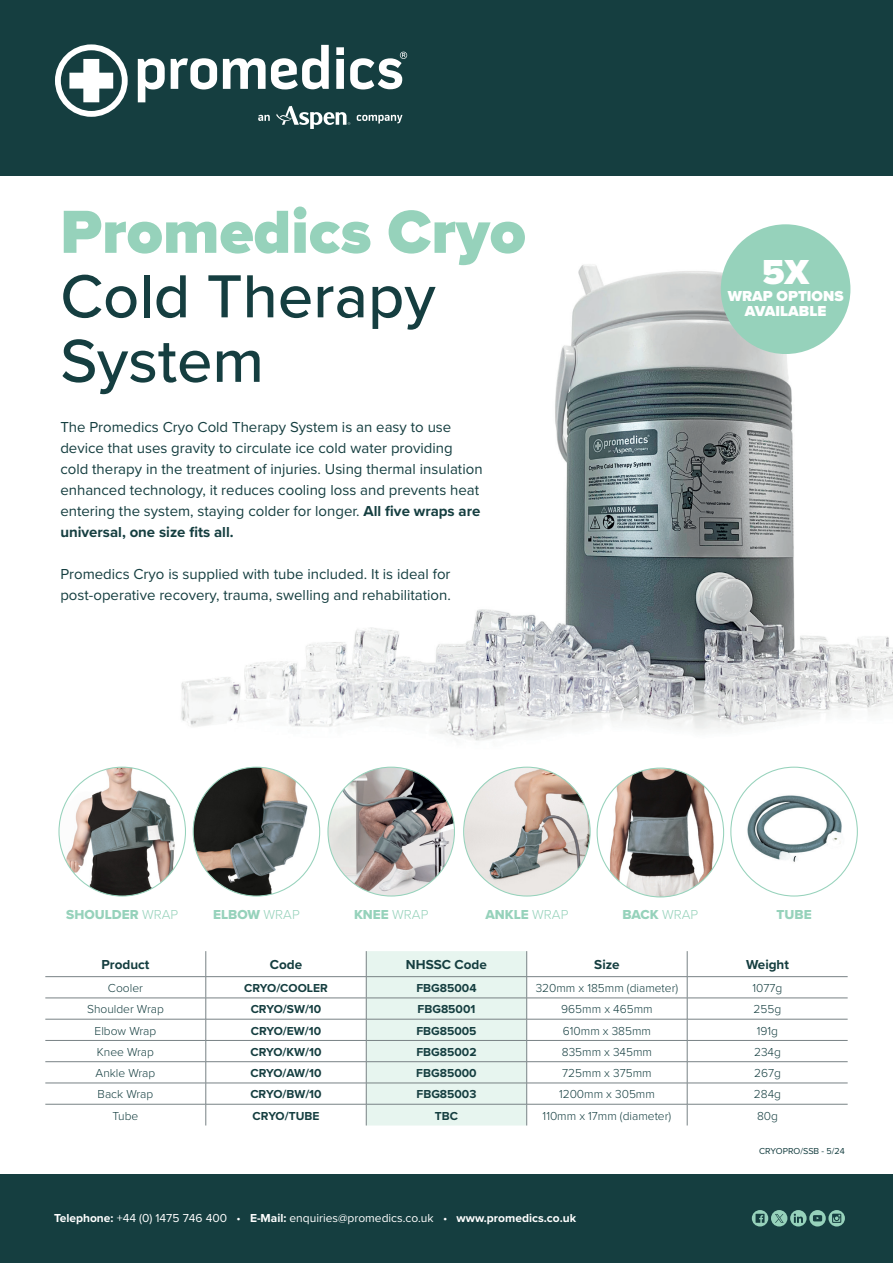
<style>
.page{position:relative;width:893px;height:1263px;background:#fff}
.page>*{position:absolute;margin:0;border:0;box-sizing:border-box;transform-origin:0 0}
.product_Name{font:900 63px/64.5px "Proxima Nova";color:#96d2bb}
.product_Name-2{font:500 63px "Proxima Nova";color:#153e40}
.product-code{font:900 36px "Proxima Nova";color:#fff}
.product-code-2{font:15px/21px "Proxima Nova";color:#153e40}
.product-code-3{font:900 15px "Proxima Nova";color:#fff}
.product-code-4{font:13.5px "Proxima Nova Extrabld";color:#96d2bb}
.Table_Header_Text{font:700 13.5px "Proxima Nova";color:#153e40}
.Table_Body_Bold_Text{font:700 12px "Proxima Nova";color:#153e40}
.Table_Body_Bold_Text-2{font:300 12px "Proxima Nova";color:#153e40}
.Table_Body_Text{font:300 12px "Proxima Nova";color:#153e40}
.product_Name-3{font:12px "Proxima Nova";color:#fff}
.product_Name-4{font:9px "Proxima Nova";color:#153e40}
.s1{font-weight:500;color:#153e40}
.s2{font-weight:700}
.s3{font-family:"Proxima Nova";font-weight:300}
</style>
<div class="page">
<img style="left:181px;top:224px;width:712px;height:517px">
<div style="left:721px;top:224px;width:129px;height:130px;background:#96d2bb;border-radius:50%"></div>
<img style="left:60px;top:767px;width:125px;height:129px">
<img style="left:193px;top:767px;width:127px;height:129px">
<img style="left:329px;top:767px;width:125px;height:129px">
<img style="left:464px;top:767px;width:126px;height:129px">
<img style="left:731px;top:767px;width:126px;height:129px">
<img style="left:597px;top:769px;width:127px;height:128px">
<div style="left:0;top:1174px;width:893px;height:89px;background:#153e40"></div>
<svg style="left:809px;top:1210px;width:17px;height:16px"></svg>
<svg style="left:813px;top:1215px;width:9px;height:6px"></svg>
<div style="left:771px;top:1210px;width:16px;height:16px;background:#96d2bb;border-radius:50%"></div>
<svg style="left:790px;top:1210px;width:17px;height:16px"></svg>
<svg style="left:794px;top:1213px;width:9px;height:10px"></svg>
<svg style="left:828px;top:1210px;width:17px;height:16px"></svg>
<svg style="left:832px;top:1214px;width:9px;height:9px"></svg>
<svg style="left:752px;top:1210px;width:16px;height:16px"></svg>
<svg style="left:755px;top:1214px;width:9px;height:9px"></svg>
<svg style="left:775px;top:1214px;width:9px;height:9px"></svg>
<div style="left:0;top:0;width:893px;height:175px;background:#153e40"></div>
<svg style="left:336px;top:47px;width:8px;height:42px"></svg>
<svg style="left:138px;top:58px;width:27px;height:44px"></svg>
<svg style="left:171px;top:58px;width:46px;height:31px"></svg>
<svg style="left:55px;top:44px;width:73px;height:73px"></svg>
<svg style="left:223px;top:45px;width:106px;height:44px"></svg>
<svg style="left:350px;top:52px;width:57px;height:37px"></svg>
<svg style="left:276px;top:106px;width:74px;height:23px"></svg>
<svg style="left:258px;top:115px;width:12px;height:6px"></svg>
<svg style="left:357px;top:115px;width:45px;height:9px"></svg>
<hr style="left:45px;top:976px;width:161px;height:1px;background:#788285">
<hr style="left:206px;top:976px;width:160px;height:1px;background:#788285">
<hr style="left:527px;top:976px;width:160px;height:1px;background:#788285">
<hr style="left:687px;top:976px;width:161px;height:1px;background:#788285">
<hr style="left:45px;top:998px;width:161px;height:1px;background:#788285">
<hr style="left:206px;top:998px;width:160px;height:1px;background:#788285">
<hr style="left:527px;top:998px;width:160px;height:1px;background:#788285">
<hr style="left:687px;top:998px;width:161px;height:1px;background:#788285">
<hr style="left:45px;top:1019px;width:161px;height:1px;background:#788285">
<hr style="left:206px;top:1019px;width:160px;height:1px;background:#788285">
<hr style="left:527px;top:1019px;width:160px;height:1px;background:#788285">
<hr style="left:687px;top:1019px;width:161px;height:1px;background:#788285">
<hr style="left:206px;top:1040px;width:160px;height:1px;background:#788285">
<hr style="left:527px;top:1040px;width:160px;height:1px;background:#788285">
<hr style="left:206px;top:1061px;width:160px;height:1px;background:#788285">
<hr style="left:527px;top:1061px;width:160px;height:1px;background:#788285">
<hr style="left:206px;top:1083px;width:160px;height:1px;background:#788285">
<hr style="left:527px;top:1083px;width:160px;height:1px;background:#788285">
<hr style="left:45px;top:1040px;width:161px;height:1px;background:#788285">
<hr style="left:687px;top:1040px;width:161px;height:1px;background:#788285">
<hr style="left:45px;top:1061px;width:161px;height:1px;background:#788285">
<hr style="left:687px;top:1061px;width:161px;height:1px;background:#788285">
<hr style="left:45px;top:1083px;width:161px;height:1px;background:#788285">
<hr style="left:687px;top:1083px;width:161px;height:1px;background:#788285">
<hr style="left:45px;top:1104px;width:161px;height:1px;background:#788285">
<hr style="left:206px;top:1104px;width:160px;height:1px;background:#788285">
<svg style="left:206px;top:951px;width:1px;height:174px"></svg>
<hr style="left:527px;top:1104px;width:160px;height:1px;background:#788285">
<svg style="left:366px;top:951px;width:161px;height:174px;background:#dfece7"></svg>
<hr style="left:687px;top:1104px;width:161px;height:1px;background:#788285">
<svg style="left:687px;top:951px;width:1px;height:174px"></svg>
<p class="product_Name" style="left:60px;top:199px;width:467px">Promedics Cryo<br><span class="s1">Cold Therapy</span></p>
<p class="product_Name-2" style="left:60px;top:314px;width:205px">System</p>
<p class="product-code-2" style="left:60px;top:416px;width:424px">The Promedics Cryo Cold Therapy System is an easy to use device that uses gravity to circulate ice cold water providing cold therapy in the treatment of injuries. Using thermal insulation enhanced technology, it reduces cooling loss and prevents heat entering the system, staying colder for longer. <span class="s2">All five wraps are universal, one size fits all.</span></p>
<p class="product-code-2" style="left:60px;top:563px;width:392px">Promedics Cryo is supplied with tube included. It is ideal for</p>
<p class="product-code-2" style="left:60px;top:584px;width:392px">post-operative recovery, trauma, swelling and rehabilitation.</p>
<p class="product-code" style="left:762px;top:246px;width:49px">5X</p>
<p class="product-code-3" style="left:728px;top:285px;width:117px">WRAP OPTIONS</p>
<p class="product-code-3" style="left:745px;top:300px;width:83px">AVAILABLE</p>
<p class="product-code-4" style="left:66px;top:904px;width:113px">SHOULDER <span class="s3">WRAP</span></p>
<p class="product-code-4" style="left:213px;top:904px;width:88px">ELBOW <span class="s3">WRAP</span></p>
<p class="product-code-4" style="left:354px;top:904px;width:76px">KNEE <span class="s3">WRAP</span></p>
<p class="product-code-4" style="left:485px;top:904px;width:84px">ANKLE <span class="s3">WRAP</span></p>
<p class="product-code-4" style="left:622px;top:905px;width:77px">BACK <span class="s3">WRAP</span></p>
<p class="product-code-4" style="left:777px;top:904px;width:37px">TUBE</p>
<p class="Table_Header_Text" style="left:101px;top:954px;width:50px">Product</p>
<p class="Table_Header_Text" style="left:270px;top:954px;width:34px">Code</p>
<p class="Table_Header_Text" style="left:406px;top:954px;width:83px">NHSSC Code</p>
<p class="Table_Header_Text" style="left:594px;top:954px;width:27px">Size</p>
<p class="Table_Header_Text" style="left:746px;top:954px;width:45px">Weight</p>
<p class="Table_Body_Text" style="left:108px;top:979px;width:36px">Cooler</p>
<p class="Table_Body_Bold_Text" style="left:244px;top:979px;width:85px">CRYO/COOLER</p>
<p class="Table_Body_Bold_Text" style="left:416px;top:979px;width:62px">FBG85004</p>
<p class="Table_Body_Bold_Text-2" style="left:536px;top:979px;width:144px">320mm x 185mm (diameter)</p>
<p class="Table_Body_Text" style="left:753px;top:979px;width:31px">1077g</p>
<p class="Table_Body_Text" style="left:87px;top:1000px;width:78px">Shoulder Wrap</p>
<p class="Table_Body_Bold_Text" style="left:251px;top:1000px;width:72px">CRYO/SW/10</p>
<p class="Table_Body_Bold_Text" style="left:418px;top:1000px;width:59px">FBG85001</p>
<p class="Table_Body_Bold_Text-2" style="left:561px;top:1000px;width:93px">965mm x 465mm</p>
<p class="Table_Body_Text" style="left:754px;top:1000px;width:29px">255g</p>
<p class="Table_Body_Text" style="left:95px;top:1021px;width:63px">Elbow Wrap</p>
<p class="Table_Body_Bold_Text" style="left:251px;top:1021px;width:72px">CRYO/EW/10</p>
<p class="Table_Body_Bold_Text" style="left:416px;top:1021px;width:62px">FBG85005</p>
<p class="Table_Body_Bold_Text-2" style="left:563px;top:1021px;width:90px">610mm x 385mm</p>
<p class="Table_Body_Text" style="left:757px;top:1021px;width:23px">191g</p>
<p class="Table_Body_Text" style="left:97px;top:1043px;width:59px">Knee Wrap</p>
<p class="Table_Body_Bold_Text" style="left:250px;top:1043px;width:73px">CRYO/KW/10</p>
<p class="Table_Body_Bold_Text" style="left:416px;top:1043px;width:62px">FBG85002</p>
<p class="Table_Body_Bold_Text-2" style="left:562px;top:1043px;width:92px">835mm x 345mm</p>
<p class="Table_Body_Text" style="left:754px;top:1043px;width:28px">234g</p>
<p class="Table_Body_Text" style="left:96px;top:1064px;width:61px">Ankle Wrap</p>
<p class="Table_Body_Bold_Text" style="left:250px;top:1064px;width:73px">CRYO/AW/10</p>
<p class="Table_Body_Bold_Text" style="left:416px;top:1064px;width:62px">FBG85000</p>
<p class="Table_Body_Bold_Text-2" style="left:562px;top:1064px;width:91px">725mm x 375mm</p>
<p class="Table_Body_Text" style="left:754px;top:1064px;width:28px">267g</p>
<p class="Table_Body_Text" style="left:98px;top:1085px;width:57px">Back Wrap</p>
<p class="Table_Body_Bold_Text" style="left:250px;top:1085px;width:73px">CRYO/BW/10</p>
<p class="Table_Body_Bold_Text" style="left:416px;top:1085px;width:61px">FBG85003</p>
<p class="Table_Body_Bold_Text-2" style="left:559px;top:1085px;width:97px">1200mm x 305mm</p>
<p class="Table_Body_Text" style="left:754px;top:1085px;width:29px">284g</p>
<p class="Table_Body_Text" style="left:113px;top:1107px;width:27px">Tube</p>
<p class="Table_Body_Bold_Text" style="left:253px;top:1107px;width:68px">CRYO/TUBE</p>
<p class="Table_Body_Bold_Text" style="left:435px;top:1107px;width:25px">TBC</p>
<p class="Table_Body_Bold_Text-2" style="left:543px;top:1107px;width:130px">110mm x 17mm (diameter)</p>
<p class="Table_Body_Text" style="left:757px;top:1107px;width:22px">80g</p>
<p class="product_Name-4" style="left:759px;top:1144px;width:87px">CRYOPRO/SSB - 5/24</p>
<p class="product_Name-3" style="left:54px;top:1209px;width:524px"><span class="s2">Telephone:</span> +44 (0) 1475 746 400 • <span class="s2">E-Mail:</span> enquiries@promedics.co.uk • <span class="s2">www.promedics.co.uk</span></p>
</div>
